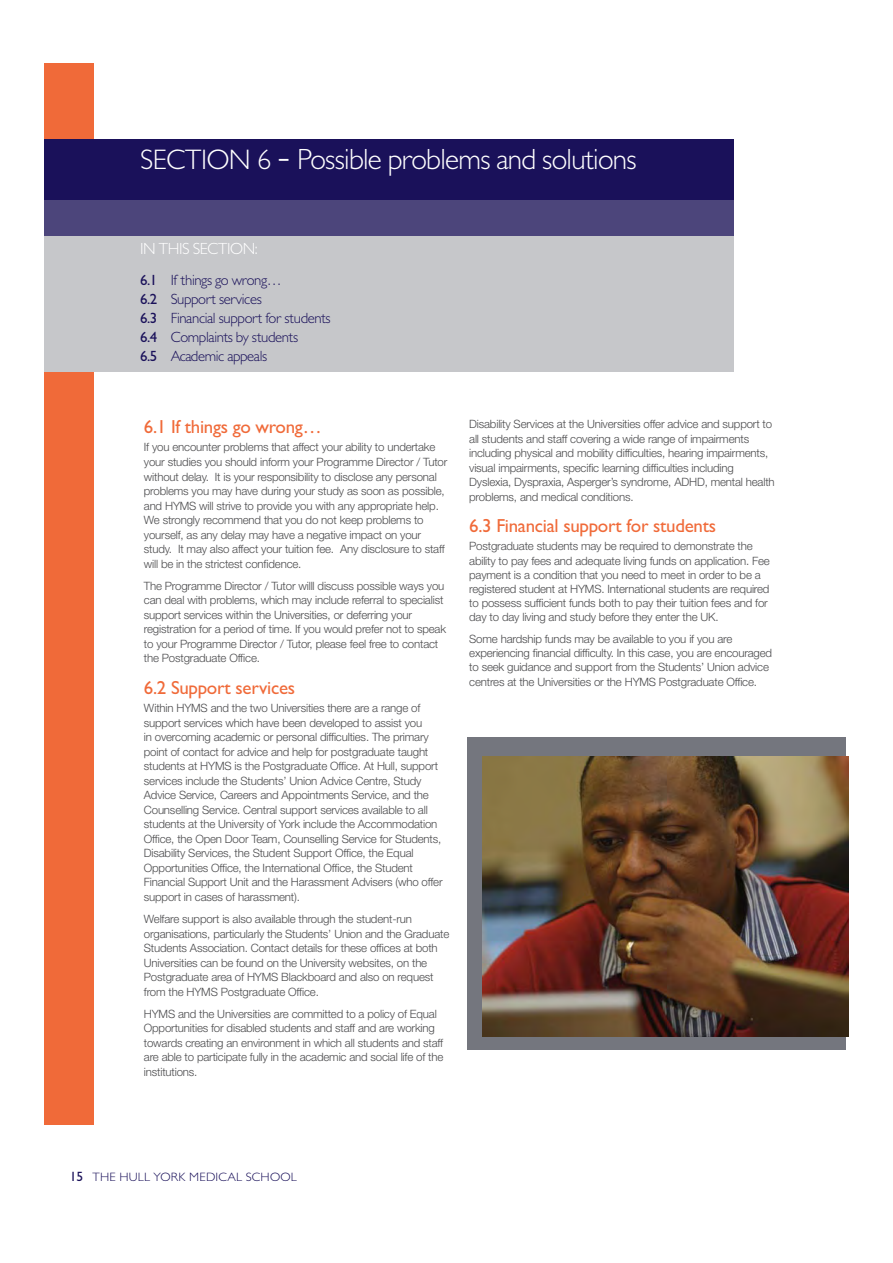
<style>
.page{position:relative;width:893px;height:1263px;background:#fff}
.page>*{position:absolute;margin:0;border:0;box-sizing:border-box;transform-origin:0 0}
.t1{font:300 29.4px "Gill Sans MT Std";letter-spacing:-.025em;color:#fff}
.t2{font:18.9px "Gill Sans";letter-spacing:-.015em;color:#f06a39}
.t3{font:300 16.2px "Gill Sans MT Std";letter-spacing:-.025em;color:#fff}
.t4{font:300 14.85px/18.9px "Gill Sans MT Std";letter-spacing:-.025em;color:#1a115a}
.t5{font:300 12.15px "Gill Sans MT Std";letter-spacing:.015em;color:#1a115a;scale:1.05 1}
.t6{font:300 11.55px/14.5px "Helvetica Neue LT Std";letter-spacing:-.015em;color:#4c4c4e}
.s1{font-size:28.35px}
.s2{font-size:40.5px}
.s3{font-family:"Gill Sans";font-weight:400}
.s4{font-family:"Gill Sans";font-weight:400;font-size:13.5px}
</style>
<div class="page">
<div style="left:44px;top:63px;width:49px;height:1062px;background:#f06a39"></div>
<div style="left:44px;top:235px;width:689px;height:136px;background:#c6c7ca"></div>
<div style="left:44px;top:199px;width:689px;height:37px;background:#4c457b"></div>
<div style="left:44px;top:139px;width:689px;height:61px;background:#1a115a"></div>
<div style="left:467px;top:738px;width:378px;height:312px;background:#74767e"></div>
<img style="left:483px;top:756px;width:365px;height:281px">
<h1 class="t1" style="left:140px;top:149px;width:498px"><span class="s1">SECTION 6</span> <span class="s2">-</span> Possible problems and solutions</h1>
<h3 class="t3" style="left:140px;top:243px;width:119px">IN THIS SECTION:</h3>
<p class="t4" style="left:140px;top:273px;width:192px"><span class="s3">6.1</span> If things go wrong…<br><span class="s3">6.2</span> Support services<br><span class="s3">6.3</span> Financial support for students<br><span class="s3">6.4</span> Complaints by students<br><span class="s3">6.5</span> Academic appeals</p>
<h2 class="t2" style="left:144px;top:420px;width:179px">6.1 If things go wrong…</h2>
<p class="t6" style="left:144px;top:441px;width:305px">If you encounter problems that affect your ability to undertake your studies you should inform your Programme Director / Tutor without delay. It is your responsibility to disclose any personal problems you may have during your study as soon as possible, and HYMS will strive to provide you with any appropriate help.<br>We strongly recommend that you do not keep problems to yourself, as any delay may have a negative impact on your study. It may also affect your tuition fee. Any disclosure to staff will be in the strictest confidence.</p>
<p class="t6" style="left:144px;top:580px;width:304px">The Programme Director / Tutor willl discuss possible ways you can deal with problems, which may include referral to specialist support services within the Universities, or deferring your registration for a period of time. If you would prefer not to speak to your Programme Director / Tutor, please feel free to contact the Postgraduate Office.</p>
<h2 class="t2" style="left:144px;top:681px;width:153px">6.2 Support services</h2>
<p class="t6" style="left:144px;top:702px;width:300px">Within HYMS and the two Universities there are a range of support services which have been developed to assist you<br>in overcoming academic or personal difficulties. The primary point of contact for advice and help for postgraduate taught students at HYMS is the Postgraduate Office. At Hull, support services include the Students’ Union Advice Centre, Study Advice Service, Careers and Appointments Service, and the Counselling Service. Central support services available to all students at the University of York include the Accommodation Office, the Open Door Team, Counselling Service for Students, Disability Services, the Student Support Office, the Equal Opportunities Office, the International Office, the Student Financial Support Unit and the Harassment Advisers (who offer support in cases of harassment).</p>
<p class="t6" style="left:144px;top:913px;width:307px">Welfare support is also available through the student-run organisations, particularly the Students’ Union and the Graduate Students Association. Contact details for these offices at both Universities can be found on the University websites, on the Postgraduate area of HYMS Blackboard and also on request from the HYMS Postgraduate Office.</p>
<p class="t6" style="left:144px;top:1008px;width:301px">HYMS and the Universities are committed to a policy of Equal Opportunities for disabled students and staff and are working towards creating an environment in which all students and staff are able to participate fully in the academic and social life of the institutions.</p>
<p class="t6" style="left:469px;top:418px;width:307px">Disability Services at the Universities offer advice and support to all students and staff covering a wide range of impairments including physical and mobility difficulties, hearing impairments, visual impairments, specific learning difficulties including Dyslexia, Dyspraxia, Asperger’s syndrome, ADHD, mental health problems, and medical conditions.</p>
<h2 class="t2" style="left:469px;top:519px;width:248px">6.3 Financial support for students</h2>
<p class="t6" style="left:469px;top:540px;width:302px;line-height:14.1px">Postgraduate students may be required to demonstrate the ability to pay fees and adequate living funds on application. Fee payment is a condition that you need to meet in order to be a registered student at HYMS. International students are required to possess sufficient funds both to pay their tuition fees and for day to day living and study before they enter the UK.</p>
<p class="t6" style="left:469px;top:633px;width:304px;line-height:14.1px">Some hardship funds may be available to you if you are experiencing financial difficulty. In this case, you are encouraged to seek guidance and support from the Students’ Union advice centres at the Universities or the HYMS Postgraduate Office.</p>
<p class="t5" style="left:70px;top:1172px;width:218px"><span class="s4">15</span> THE HULL YORK MEDICAL SCHOOL</p>
</div>
